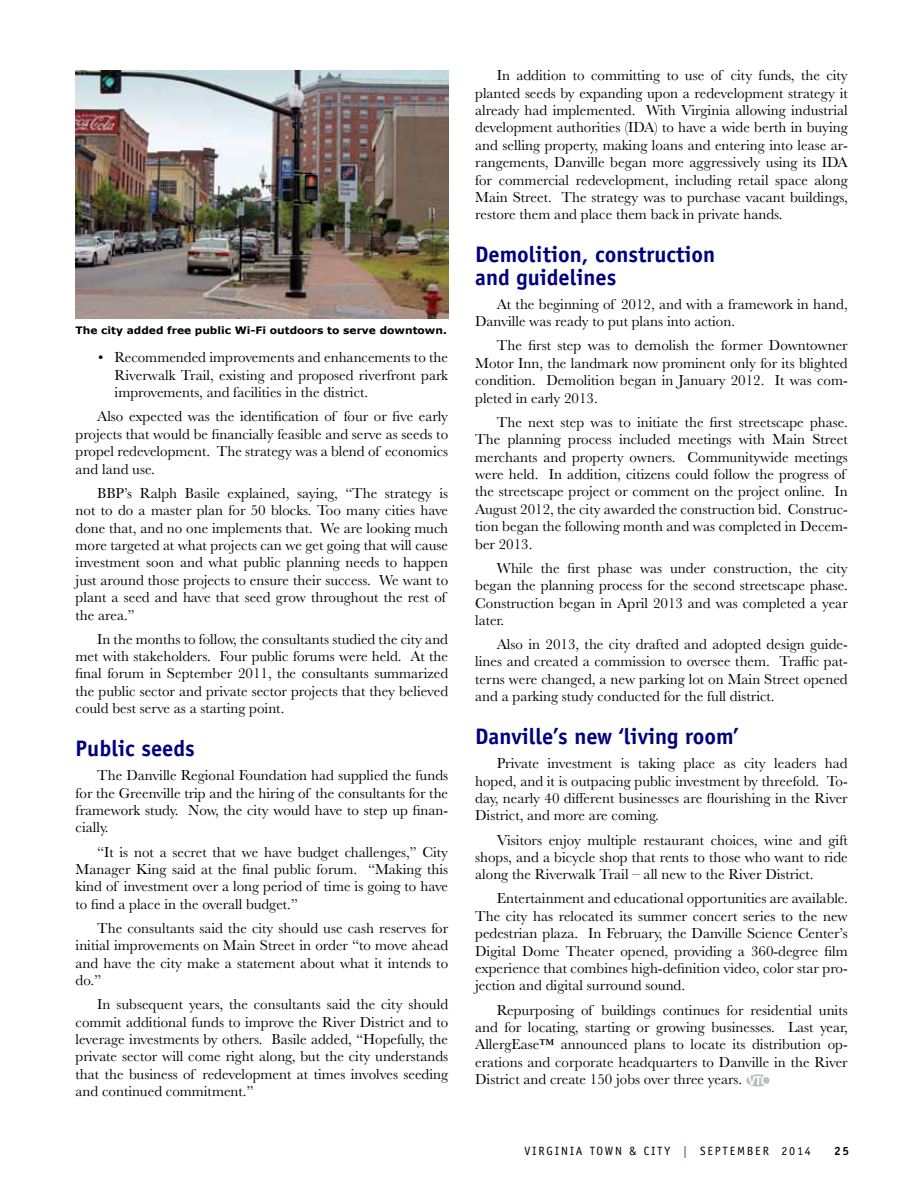
<style>
.page{position:relative;width:918px;height:1188px;background:#fff}
.page>*{position:absolute;margin:0;border:0;box-sizing:border-box;transform-origin:0 0}
.t1{font:700 22.5px/22.5px "Officina Sans";color:#000080}
.t2{font:15px/17.4px "Baskerville";color:#000;text-align:justify}
.t3{font:12px "Officina Sans";letter-spacing:.15em;color:#000}
.t4{font:700 12px "Officina Sans";color:#000}
.t5{font:700 10.2px "Verdana";color:#000;scale:1.05 1}
.s1{font-weight:700;color:#597b7c}
</style>
<div class="page">
<svg style="left:746px;top:1074px;width:24px;height:13px"></svg>
<svg style="left:748px;top:1076px;width:19px;height:9px"></svg>
<img style="left:76px;top:70px;width:372px;height:249px">
<p class="t5" style="left:76px;top:324px;width:355px">The city added free public Wi-Fi outdoors to serve downtown.</p>
<p class="t2" style="left:115px;top:349px;width:335px;text-indent:-16px">• Recommended improvements and enhancements to the Riverwalk Trail, existing and proposed riverfront park improvements, and facilities in the district.</p>
<p class="t2" style="left:76px;top:408px;width:374px;text-indent:22px">Also expected was the identification of four or five early projects that would be financially feasible and serve as seeds to propel redevelopment. The strategy was a blend of economics and land use.</p>
<p class="t2" style="left:76px;top:484px;width:374px;text-align:left;text-indent:22px">BBP’s Ralph Basile explained, saying, “The strategy is not to do a master plan for 50 blocks. Too many cities have done that, and no one implements that. We are looking much more targeted at what projects can we get going that will cause investment soon and what public planning needs to happen just around those projects to ensure their success. We want to plant a seed and have that seed grow throughout the rest of the area.”</p>
<p class="t2" style="left:76px;top:630px;width:374px;text-indent:22px">In the months to follow, the consultants studied the city and met with stakeholders. Four public forums were held. At the final forum in September 2011, the consultants summarized the public sector and private sector projects that they believed could best serve as a starting point.</p>
<h1 class="t1" style="left:76px;top:737px;width:121px">Public seeds</h1>
<p class="t2" style="left:76px;top:767px;width:374px;text-indent:22px">The Danville Regional Foundation had supplied the funds for the Greenville trip and the hiring of the consultants for the framework study. Now, the city would have to step up finan&shy;cially.</p>
<p class="t2" style="left:76px;top:843px;width:374px;text-indent:22px">“It is not a secret that we have budget challenges,” City Manager King said at the final public forum. “Making this kind of investment over a long period of time is going to have to find a place in the overall budget.”</p>
<p class="t2" style="left:76px;top:920px;width:374px;text-indent:22px">The consultants said the city should use cash reserves for initial improvements on Main Street in order “to move ahead and have the city make a statement about what it intends to do.”</p>
<p class="t2" style="left:76px;top:996px;width:374px;text-indent:22px">In subsequent years, the consultants said the city should commit additional funds to improve the River District and to leverage investments by others. Basile added, “Hopefully, the private sector will come right along, but the city understands that the business of redevelopment at times involves seeding and continued commitment.”</p>
<p class="t2" style="left:475px;top:67px;width:374px;text-indent:22px">In addition to committing to use of city funds, the city planted seeds by expanding upon a redevelopment strategy it already had implemented. With Virginia allowing industrial development authorities (IDA) to have a wide berth in buying and selling property, making loans and entering into lease ar&shy;rangements, Danville began more aggressively using its IDA for commercial redevelopment, including retail space along Main Street. The strategy was to purchase vacant buildings, restore them and place them back in private hands.</p>
<h1 class="t1" style="left:475px;top:243px;width:242px">Demolition, construction and guidelines</h1>
<p class="t2" style="left:475px;top:296px;width:374px;text-indent:22px">At the beginning of 2012, and with a framework in hand,<br>Danville was ready to put plans into action.</p>
<p class="t2" style="left:475px;top:337px;width:374px;text-indent:22px">The first step was to demolish the former Downtowner Motor Inn, the landmark now prominent only for its blighted condition. Demolition began in January 2012. It was com&shy;pleted in early 2013.</p>
<p class="t2" style="left:475px;top:413px;width:374px;text-align:left;text-indent:22px">The next step was to initiate the first streetscape phase.<br>The planning process included meetings with Main Street merchants and property owners. Communitywide meetings were held. In addition, citizens could follow the progress of the streetscape project or comment on the project online. In August 2012, the city awarded the construction bid. Construc&shy;tion began the following month and was completed in Decem&shy;ber 2013.</p>
<p class="t2" style="left:475px;top:559px;width:374px;text-indent:22px">While the first phase was under construction, the city began the planning process for the second streetscape phase.<br>Construction began in April 2013 and was completed a year later.</p>
<p class="t2" style="left:475px;top:636px;width:374px;text-indent:22px">Also in 2013, the city drafted and adopted design guide&shy;lines and created a commission to oversee them. Traffic pat&shy;terns were changed, a new parking lot on Main Street opened and a parking study conducted for the full district.</p>
<h1 class="t1" style="left:475px;top:725px;width:265px">Danville’s new ‘living room’</h1>
<p class="t2" style="left:475px;top:755px;width:374px;text-indent:22px">Private investment is taking place as city leaders had hoped, and it is outpacing public investment by threefold. To&shy;day, nearly 40 different businesses are flourishing in the River District, and more are coming.</p>
<p class="t2" style="left:475px;top:831px;width:374px;text-indent:22px">Visitors enjoy multiple restaurant choices, wine and gift shops, and a bicycle shop that rents to those who want to ride along the Riverwalk Trail – all new to the River District.</p>
<p class="t2" style="left:475px;top:890px;width:374px;text-indent:22px">Entertainment and educational opportunities are available.<br>The city has relocated its summer concert series to the new pedestrian plaza. In February, the Danville Science Center’s Digital Dome Theater opened, providing a 360-degree film experience that combines high-definition video, color star pro&shy;jection and digital surround sound.</p>
<p class="t2" style="left:475px;top:1001px;width:374px;text-indent:22px">Repurposing of buildings continues for residential units and for locating, starting or growing businesses. Last year, AllergEase™ announced plans to locate its distribution op&shy;erations and corporate headquarters to Danville in the River District and create 150 jobs over three years.</p>
<p class="t3" style="left:524px;top:1144px;width:184px">VIRGIN IA TOWN &amp; CITY <span class="s1">|</span> SEPTEM</p>
<p class="t3" style="left:747px;top:1144px;width:65px">BE R 2014</p>
<p class="t4" style="left:834px;top:1144px;width:17px">25</p>
</div>
